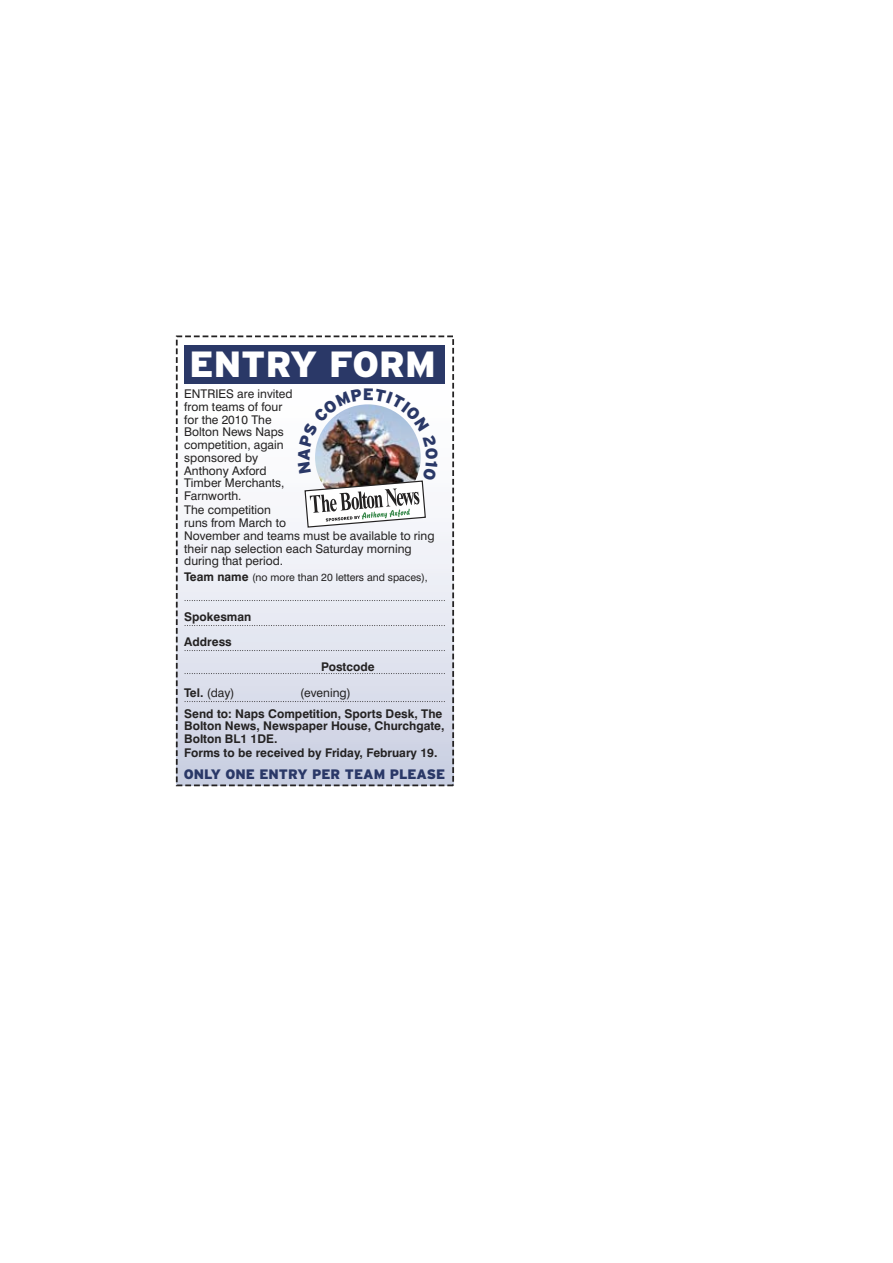
<style>
.page{position:relative;width:893px;height:1263px;background:#fff}
.page>*{position:absolute;margin:0;border:0;box-sizing:border-box;transform-origin:0 0}
.t1{font:900 36.45px "Interstate";color:#fff}
.t2{font:900 13.65px "Interstate";color:#2a3867}
.t3{font:12px/12.8px "Swiss 721 BT";color:#242222}
.t4{font:700 12px/12.8px "Swiss 721 BT";color:#242222}
.t5{font:10.5px "Swiss 721 BT";color:#242222}
.s1{font-weight:700;font-size:12px}
.s2{font-weight:700}
</style>
<div class="page">
<div style="left:177px;top:336px;width:276px;height:449px;background:linear-gradient(to bottom,#fff,#cfd4e5)"></div>
<div style="left:176px;top:335px;width:278px;height:451px;border:2px dashed #242222"></div>
<svg style="left:185px;top:625px;width:260px;height:1px"></svg>
<svg style="left:185px;top:650px;width:260px;height:1px"></svg>
<svg style="left:185px;top:701px;width:260px;height:1px"></svg>
<svg style="left:185px;top:673px;width:260px;height:1px"></svg>
<svg style="left:185px;top:600px;width:260px;height:1px"></svg>
<div style="left:184px;top:345px;width:260px;height:38px;background:#2a3867"></div>
<img style="left:298px;top:388px;width:140px;height:140px">
<h1 class="t1" style="left:189px;top:343px;width:248px">ENTRY FORM</h1>
<p class="t3" style="left:184px;top:387px;width:110px">ENTRIES are invited from teams of four for the 2010 The<br>Bolton News Naps competition, again sponsored by<br>Anthony Axford<br>Timber Merchants,<br>Farnworth.</p>
<p class="t3" style="left:184px;top:503px;width:252px">The competition<br>runs from March to<br>November and teams must be available to ring their nap selection each Saturday morning during that period.</p>
<p class="t5" style="left:184px;top:571px;width:245px"><span class="s1">Team name</span> (no more than 20 letters and spaces),</p>
<p class="t4" style="left:184px;top:604px;width:69px;line-height:25.5px">Spokesman<br>Address</p>
<p class="t4" style="left:321px;top:660px;width:55px">Postcode</p>
<p class="t3" style="left:184px;top:687px;width:52px"><span class="s2">Tel.</span> (day)</p>
<p class="t3" style="left:300px;top:687px;width:52px">(evening)</p>
<p class="t4" style="left:184px;top:707px;width:262px">Send to: Naps Competition, Sports Desk, The<br>Bolton News, Newspaper House, Churchgate,<br>Bolton BL1 1DE.</p>
<p class="t4" style="left:184px;top:746px;width:255px">Forms to be received by Friday, February 19.</p>
<p class="t2" style="left:184px;top:766px;width:263px">ONLY ONE ENTRY PER TEAM PLEASE</p>
</div>
